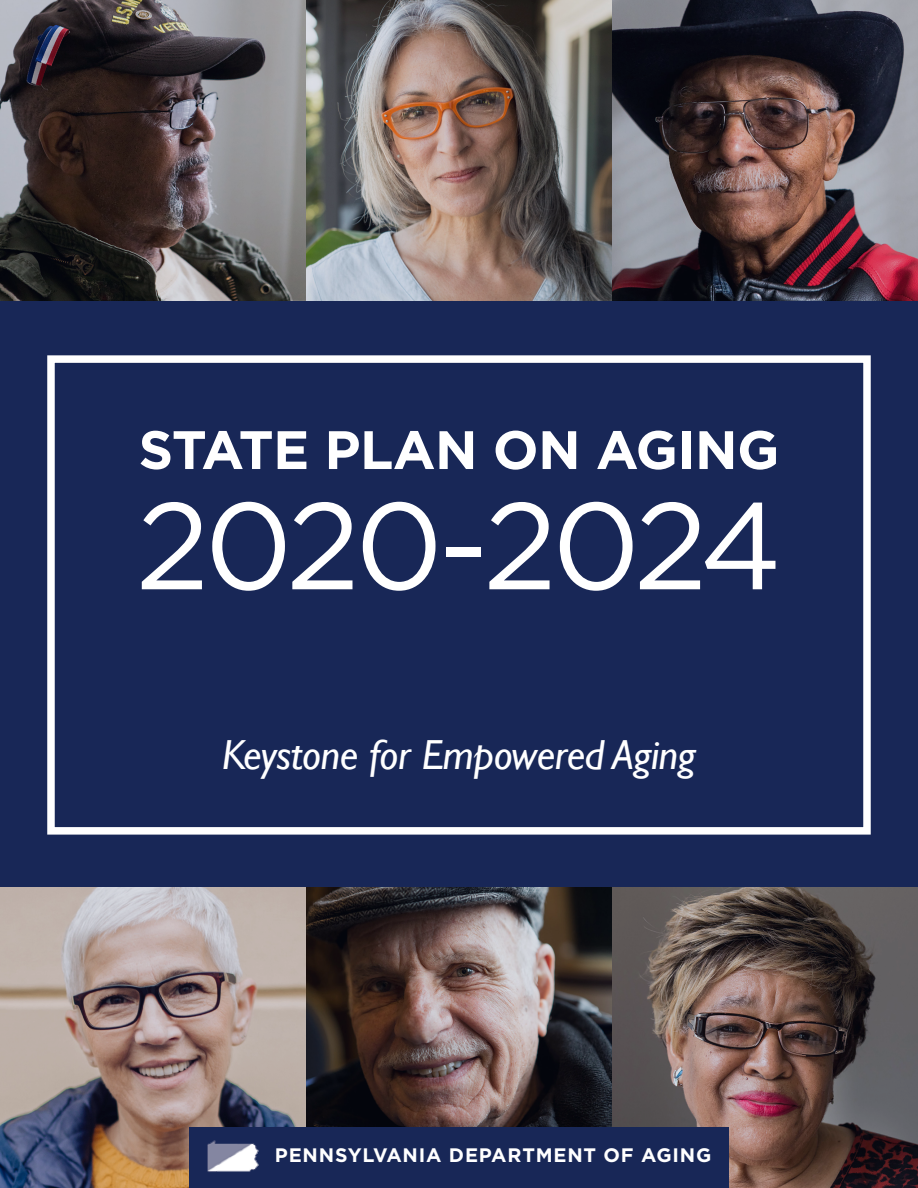
<style>
.page{position:relative;width:918px;height:1188px;background:#182757}
.page>*{position:absolute;margin:0;border:0;box-sizing:border-box;transform-origin:0 0}
.t1{font:123px "Gotham";letter-spacing:-.045em;color:#fff}
.t2{font:700 54px "Gotham";letter-spacing:-.01em;color:#fff}
.t3{font:italic 42px "Gill Sans";letter-spacing:-.01em;color:#fff}
.t4{font:700 19.5px "Gotham";letter-spacing:.04em;color:#fff}
</style>
<div class="page">
<div style="left:47px;top:355px;width:824px;height:480px;border:8px solid #fff"></div>
<img style="left:0;top:0;width:918px;height:300px">
<img style="left:0;top:888px;width:918px;height:300px">
<div style="left:189px;top:1127px;width:540px;height:61px;background:#182757"></div>
<img style="left:207px;top:1140px;width:52px;height:32px">
<p class="t2" style="left:139px;top:419px;width:642px">STATE PLAN ON AGING</p>
<p class="t1" style="left:136px;top:478px;width:648px">2020-2024</p>
<p class="t3" style="left:222px;top:730px;width:475px">Keystone for Empowered Aging</p>
<p class="t4" style="left:275px;top:1144px;width:438px">PENNSYLVANIA DEPARTMENT OF AGING</p>
</div>
